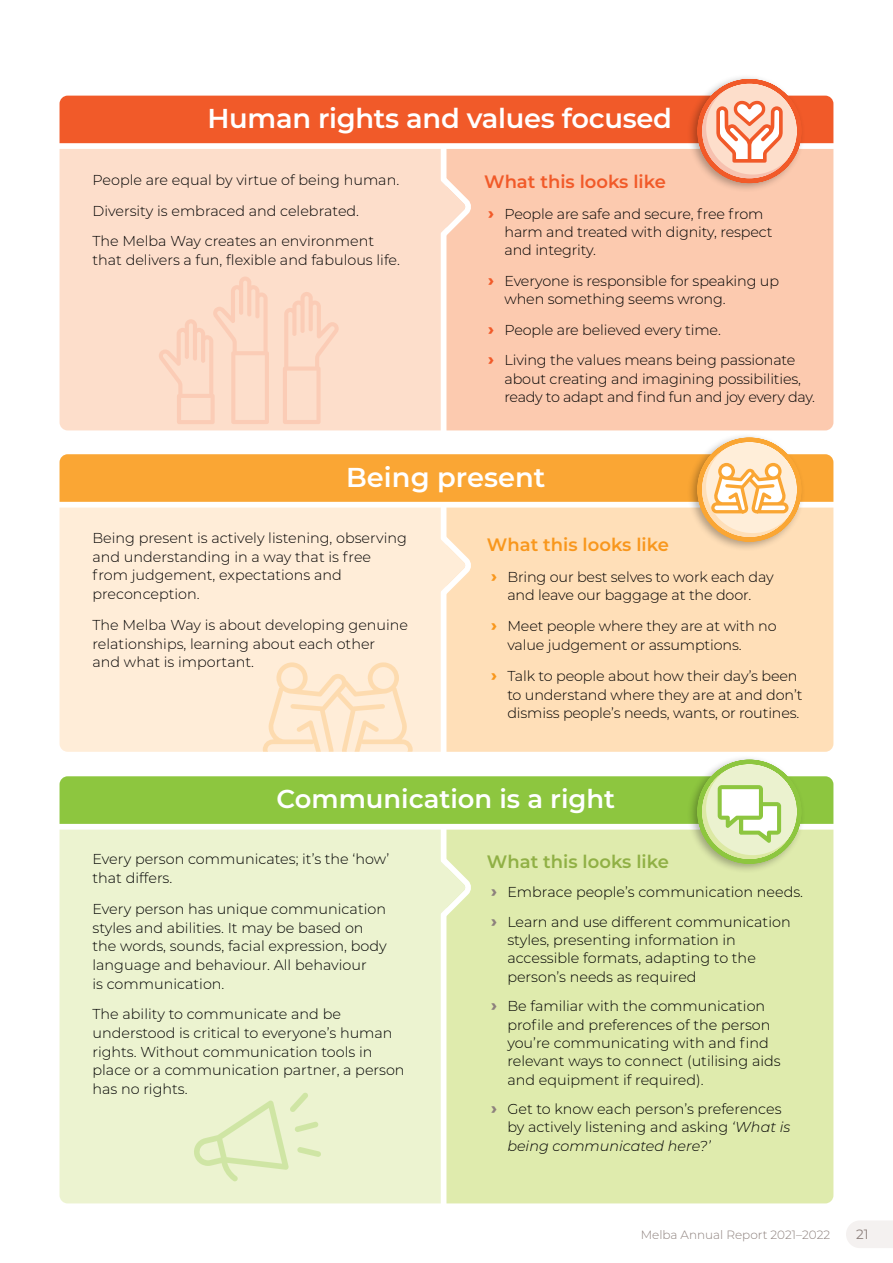
<style>
.page{position:relative;width:893px;height:1263px;background:#fff}
.page>*{position:absolute;margin:0;border:0;box-sizing:border-box;transform-origin:0 0}
.t1{font:600 27.3px "Montserrat";letter-spacing:-.01em;color:#fff}
.t2{font:600 25.8px "Montserrat";color:#fff}
.t3{font:600 18px "Montserrat";color:#f15a29}
.t4{font:600 18px "Montserrat";color:#f8971d}
.t5{font:600 18px "Montserrat";color:#90b045}
.t6{font:300 14.4px/18.8px "Montserrat";color:#000}
.t7{font:13.5px "Montserrat";color:#8d817d}
.t8{font:300 12px "Montserrat";color:#8d817d}
.s1{font-weight:800;font-size:16.5px;color:#f15a29}
.s2{font-weight:800;font-size:16.5px;color:#f8971d}
.s3{font-weight:800;font-size:16.5px;color:#8d817d}
.s4{font-style:italic}
</style>
<div class="page">
<div style="left:446px;top:255px;width:387px;height:175px;background:#fccaaf"></div>
<div style="left:60px;top:255px;width:381px;height:175px;background:#fddecb"></div>
<div style="left:446px;top:613px;width:387px;height:49px;background:#ffdfb8"></div>
<div style="left:60px;top:613px;width:381px;height:49px;background:#ffedd8"></div>
<div style="left:446px;top:935px;width:387px;height:268px;background:#dfebad"></div>
<div style="left:60px;top:935px;width:381px;height:268px;background:#ecf3d0"></div>
<svg style="left:60px;top:77px;width:773px;height:178px;background:#f9bba1"></svg>
<svg style="left:158px;top:276px;width:111px;height:148px;background:#fcd9c6"></svg>
<svg style="left:283px;top:292px;width:56px;height:132px;background:#fcd9c5"></svg>
<svg style="left:60px;top:662px;width:773px;height:273px;background:#e2e6b4"></svg>
<svg style="left:60px;top:436px;width:773px;height:177px;background:#fdd9aa"></svg>
<svg style="left:193px;top:1093px;width:128px;height:88px;background:#e6f0c8"></svg>
<svg style="left:846px;top:1221px;width:47px;height:27px"></svg>
<p class="t1" style="left:207px;top:99px;width:466px">Human rights and values focused</p>
<p class="t6" style="left:92px;top:170px;width:308px">People are equal by virtue of being human.</p>
<p class="t6" style="left:92px;top:201px;width:268px">Diversity is embraced and celebrated.</p>
<p class="t6" style="left:92px;top:231px;width:309px">The Melba Way creates an environment that delivers a fun, flexible and fabulous life.</p>
<p class="t3" style="left:484px;top:169px;width:183px">What this looks like</p>
<p class="t6" style="left:504px;top:204px;width:270px;line-height:18.3px;text-indent:-16px"><span class="s1">›</span> People are safe and secure, free from harm and treated with dignity, respect and integrity.</p>
<p class="t6" style="left:504px;top:271px;width:276px;line-height:18.3px;text-indent:-16px"><span class="s1">›</span> Everyone is responsible for speaking up when something seems wrong.</p>
<p class="t6" style="left:488px;top:320px;width:234px"><span class="s1">›</span> People are believed every time.</p>
<p class="t6" style="left:504px;top:350px;width:312px;line-height:18.3px;text-indent:-16px"><span class="s1">›</span> Living the values means being passionate about creating and imagining possibilities, ready to adapt and find fun and joy every day.</p>
<p class="t1" style="left:346px;top:458px;width:201px">Being present</p>
<p class="t6" style="left:92px;top:528px;width:316px">Being present is actively listening, observing and understanding in a way that is free from judgement, expectations and preconception.</p>
<p class="t6" style="left:92px;top:615px;width:317px">The Melba Way is about developing genuine relationships, learning about each other<br>and what is important.</p>
<p class="t4" style="left:487px;top:532px;width:183px">What this looks like</p>
<p class="t6" style="left:491px;top:567px;width:284px;text-align:center"><span class="s2">›</span> Bring our best selves to work each day and leave our baggage at the door.</p>
<p class="t6" style="left:507px;top:616px;width:271px;text-indent:-16px"><span class="s2">›</span> Meet people where they are at with no value judgement or assumptions.</p>
<p class="t6" style="left:507px;top:666px;width:297px;text-indent:-16px"><span class="s2">›</span> Talk to people about how their day’s been to understand where they are at and don’t dismiss people’s needs, wants, or routines.</p>
<p class="t2" style="left:277px;top:781px;width:340px">Communication is a right</p>
<p class="t6" style="left:92px;top:849px;width:298px">Every person communicates; it’s the ‘how’ that differs.</p>
<p class="t6" style="left:92px;top:899px;width:296px">Every person has unique communication styles and abilities. It may be based on the words, sounds, facial expression, body language and behaviour. All behaviour<br>is communication.</p>
<p class="t6" style="left:92px;top:1004px;width:314px">The ability to communicate and be understood is critical to everyone’s human rights. Without communication tools in place or a communication partner, a person has no rights.</p>
<p class="t5" style="left:487px;top:848px;width:183px">What this looks like</p>
<p class="t6" style="left:491px;top:882px;width:314px"><span class="s3">›</span> Embrace people’s communication needs.</p>
<p class="t6" style="left:507px;top:912px;width:285px;line-height:18.3px;text-indent:-16px"><span class="s3">›</span> Learn and use different communication styles, presenting information in accessible formats, adapting to the person’s needs as required</p>
<p class="t6" style="left:507px;top:996px;width:275px;line-height:18.3px;text-indent:-16px"><span class="s3">›</span> Be familiar with the communication profile and preferences of the person you’re communicating with and find relevant ways to connect (utilising aids and equipment if required).</p>
<p class="t6" style="left:507px;top:1099px;width:285px;line-height:18.3px;text-indent:-16px"><span class="s3">›</span> Get to know each person’s preferences by actively listening and asking <span class="s4">‘What is being communicated here?’</span></p>
<p class="t8" style="left:641px;top:1227px;width:191px">Melba Annual Report 2021–2022</p>
<p class="t7" style="left:856px;top:1225px;width:14px">21</p>
</div>
